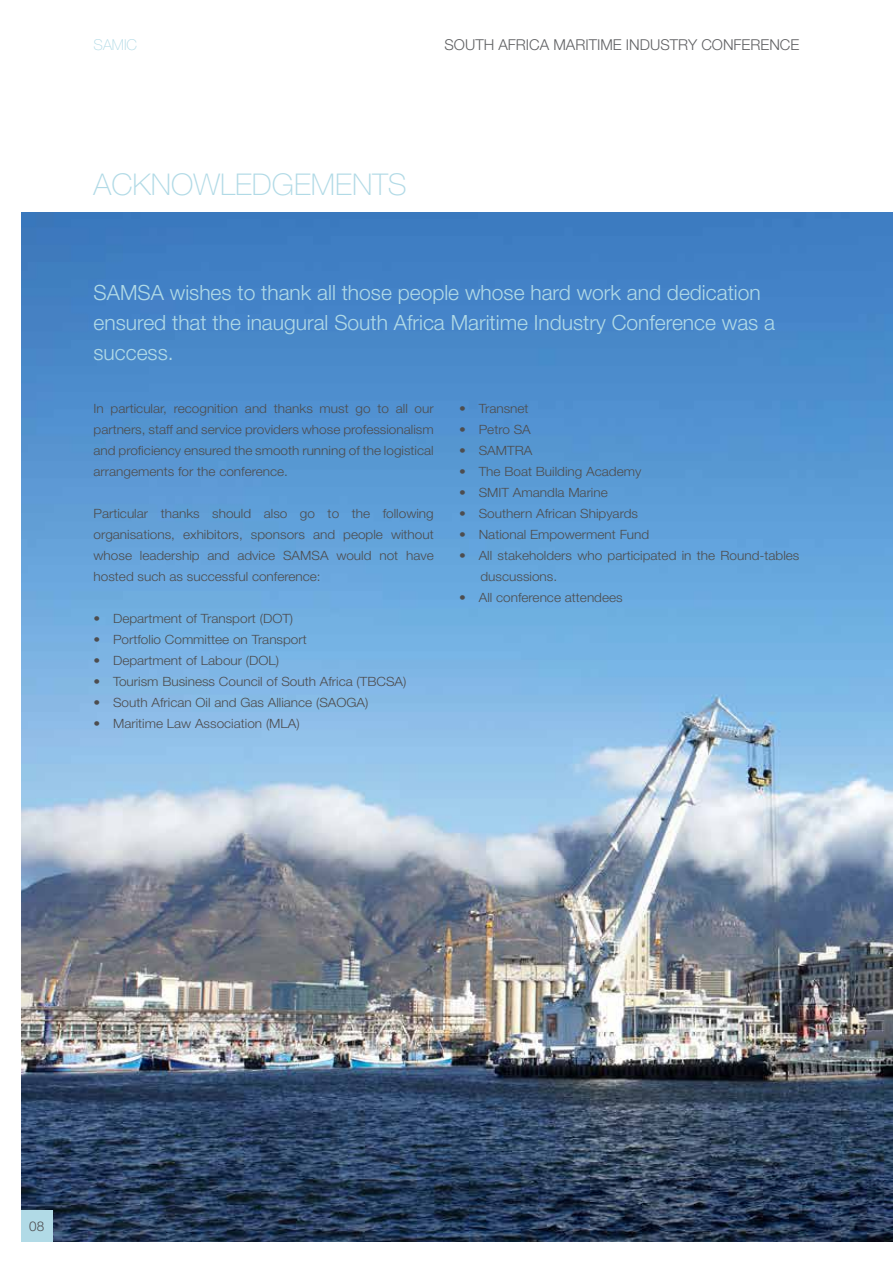
<style>
.page{position:relative;width:893px;height:1263px;background:#fff}
.page>*{position:absolute;margin:0;border:0;box-sizing:border-box;transform-origin:0 0}
.t1{font:100 30px "Helvetica Neue LT Std";color:#b1dae6}
.t2{font:300 21px/30px "Helvetica Neue LT Std";color:#b1dae6}
.t3{font:300 15px "Helvetica Neue LT Std";color:#606163}
.t4{font:100 15px "Helvetica Neue LT Std";color:#b1dae6}
.t5{font:300 13.5px "Helvetica Neue LT Std";color:#4d4d4f}
.t6{font:300 12.75px/21px "Helvetica Neue LT Std";color:#4d4d4f;text-align:justify;scale:1.07 1}
</style>
<div class="page">
<img style="left:21px;top:212px;width:872px;height:1030px">
<div style="left:21px;top:1211px;width:31px;height:31px;background:#b1dae6"></div>
<p class="t4" style="left:94px;top:36px;width:45px">SAMIC</p>
<p class="t3" style="left:444px;top:35px;width:356px">SOUTH AFRICA MARITIME INDUSTRY CONFERENCE</p>
<h1 class="t1" style="left:94px;top:167px;width:315px">ACKNOWLEDGEMENTS</h1>
<h2 class="t2" style="left:94px;top:277px;width:683px">SAMSA wishes to thank all those people whose hard work and dedication ensured that the inaugural South Africa Maritime Industry Conference was a success.</h2>
<p class="t6" style="left:94px;top:397px;width:319px">In particular, recognition and thanks must go to all our partners, staff and service providers whose professionalism and proficiency ensured the smooth running of the logistical arrangements for the conference.</p>
<p class="t6" style="left:94px;top:502px;width:319px">Particular thanks should also go to the following organisations, exhibitors, sponsors and people without whose leadership and advice SAMSA would not have hosted such as successful conference:</p>
<p class="t6" style="left:94px;top:607px;width:188px">• Department of Transport (DOT)</p>
<p class="t6" style="left:94px;top:628px;width:201px">• Portfolio Committee on Transport</p>
<p class="t6" style="left:94px;top:649px;width:175px">• Department of Labour (DOL)</p>
<p class="t6" style="left:94px;top:670px;width:294px">• Tourism Business Council of South Africa (TBCSA)</p>
<p class="t6" style="left:94px;top:691px;width:258px">• South African Oil and Gas Alliance (SAOGA)</p>
<p class="t6" style="left:94px;top:712px;width:194px">• Maritime Law Association (MLA)</p>
<p class="t6" style="left:459px;top:397px;width:66px">• Transnet</p>
<p class="t6" style="left:459px;top:418px;width:68px">• Petro SA</p>
<p class="t6" style="left:459px;top:439px;width:70px">• SAMTRA</p>
<p class="t6" style="left:459px;top:460px;width:172px">• The Boat Building Academy</p>
<p class="t6" style="left:459px;top:481px;width:140px">• SMIT Amandla Marine</p>
<p class="t6" style="left:459px;top:502px;width:169px">• Southern African Shipyards</p>
<p class="t6" style="left:459px;top:523px;width:179px">• National Empowerment Fund</p>
<p class="t6" style="left:480px;top:544px;width:300px;text-indent:-21px">• All stakeholders who participated in the Round-tables duscussions.</p>
<p class="t6" style="left:459px;top:586px;width:154px">• All conference attendees</p>
<p class="t5" style="left:29px;top:1218px;width:17px">08</p>
</div>
